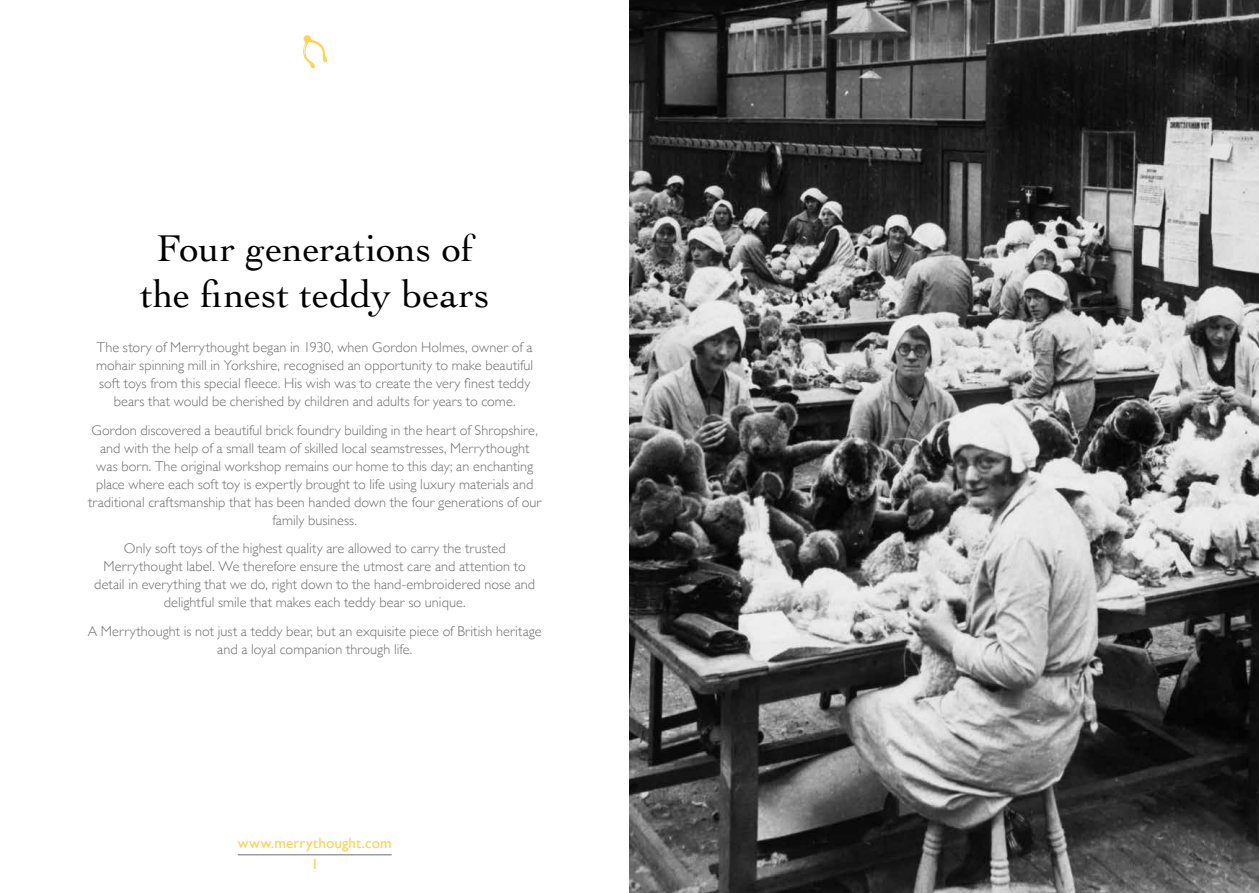
<style>
.page{position:relative;width:1259px;height:893px;background:#fff}
.page>*{position:absolute;margin:0;border:0;box-sizing:border-box;transform-origin:0 0}
.t1{font:39px/46.5px "Cochin";color:#000;text-align:center}
.t2{font:15px/21px "Gill Sans";letter-spacing:.01em;color:#ffd24f;text-align:center}
.t3{font:300 14.25px/18px "Gill Sans";letter-spacing:.005em;color:#6d6e71;text-align:center}
</style>
<div class="page">
<img style="left:629px;top:0;width:630px;height:893px">
<hr style="left:238px;top:854px;width:154px;height:1px;background:#6d6e71">
<svg style="left:303px;top:35px;width:25px;height:34px"></svg>
<h1 class="t1" style="left:140px;top:223px;width:351px">Four generations of the finest teddy bears</h1>
<p class="t3" style="left:96px;top:338px;width:438px">The story of Merrythought began in 1930, when Gordon Holmes, owner of a mohair spinning mill in Yorkshire, recognised an opportunity to make beautiful soft toys from this special fleece. His wish was to create the very finest teddy bears that would be cherished by children and adults for years to come.</p>
<p class="t3" style="left:88px;top:420px;width:455px">Gordon discovered a beautiful brick foundry building in the heart of Shropshire, and with the help of a small team of skilled local seamstresses, Merrythought was born. The original workshop remains our home to this day; an enchanting place where each soft toy is expertly brought to life using luxury materials and traditional craftsmanship that has been handed down the four generations of our family business.</p>
<p class="t3" style="left:94px;top:539px;width:442px">Only soft toys of the highest quality are allowed to carry the trusted Merrythought label. We therefore ensure the utmost care and attention to detail in everything that we do, right down to the hand-embroidered nose and delightful smile that makes each teddy bear so unique.</p>
<p class="t3" style="left:88px;top:621px;width:455px">A Merrythought is not just a teddy bear, but an exquisite piece of British heritage and a loyal companion through life.</p>
<p class="t2" style="left:238px;top:832px;width:155px">www.merrythought.com<br>1</p>
</div>
